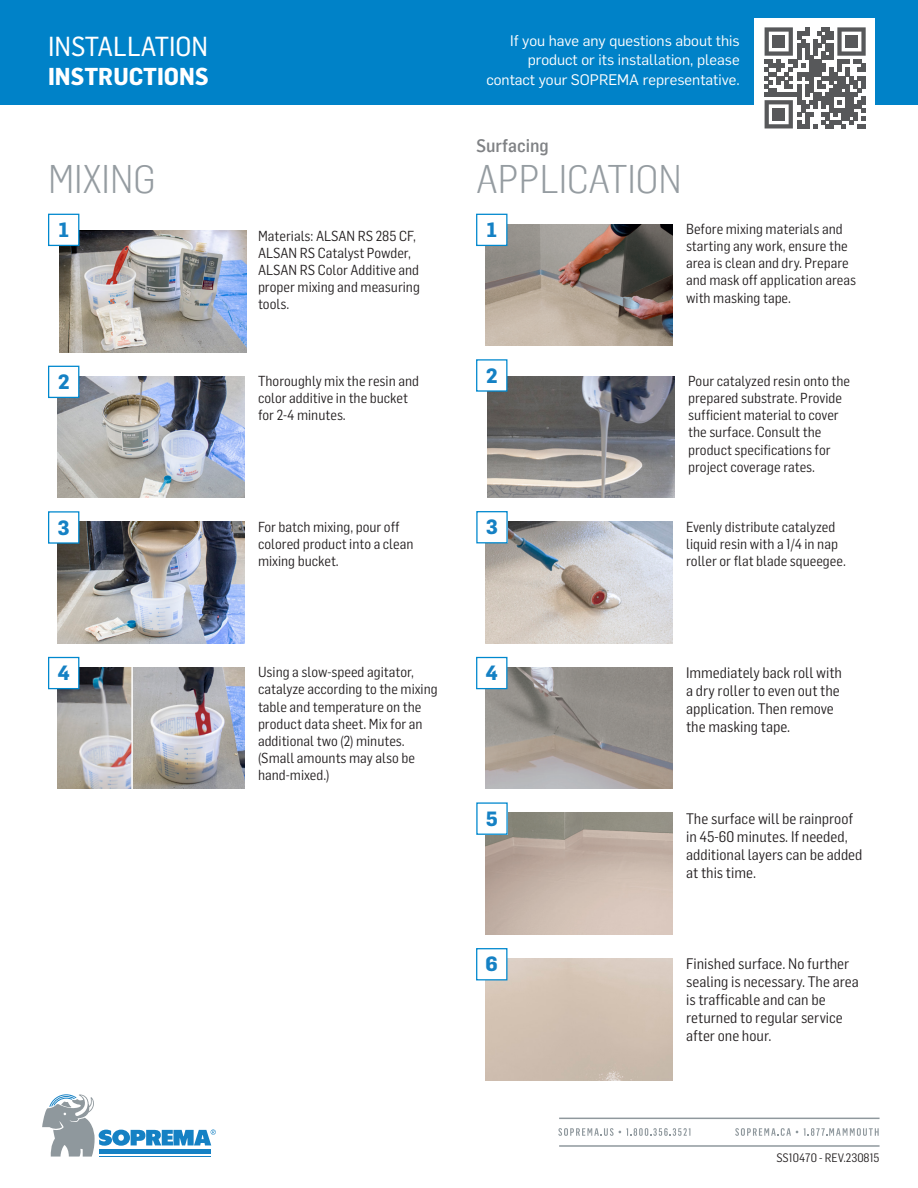
<style>
.page{position:relative;width:918px;height:1188px;background:#fff}
.page>*{position:absolute;margin:0;border:0;box-sizing:border-box;transform-origin:0 0}
.t1{font:300 39px "Flama Semicondensed";color:#959ca1}
.t2{font:27px "Flama Semicondensed Basic";color:#fff}
.t3{font:700 24px "Flama Semicondensed";color:#fff}
.t4{font:700 20.25px "Flama";color:#1581c4}
.Tabellenlegende{font:500 18px "Flama Semicondensed";color:#808285}
.Paragraph_Style_1{font:15px/18px "Flama Semicondensed";color:#231f20}
.t5{font:15px/19.5px "Flama";color:#fff;text-align:right}
.Paragraph_Style_1-2{font:14.25px/17.1px "Flama Semicondensed";color:#231f20}
.t6{font:12px "Flama Semicondensed";color:#231f20}
</style>
<div class="page">
<svg style="left:42px;top:1094px;width:174px;height:63px"></svg>
<hr style="left:559px;top:1118px;width:321px;height:1px;background:#8f989d">
<hr style="left:559px;top:1145px;width:321px;height:2px;background:#8f989d">
<svg style="left:558px;top:1128px;width:132px;height:8px"></svg>
<svg style="left:804px;top:1128px;width:75px;height:8px"></svg>
<svg style="left:735px;top:1128px;width:63px;height:8px"></svg>
<div style="left:0;top:0;width:918px;height:105px;background:#0082c8"></div>
<div style="left:754px;top:18px;width:121px;height:117px;background:#fff"></div>
<svg style="left:765px;top:27px;width:101px;height:102px"></svg>
<div style="left:773px;top:35px;width:12px;height:13px;background:#57585a"></div>
<div style="left:845px;top:35px;width:13px;height:13px;background:#57585a"></div>
<div style="left:773px;top:108px;width:12px;height:12px;background:#57585a"></div>
<img style="left:59px;top:230px;width:188px;height:122px">
<div style="left:49px;top:214px;width:30px;height:31px;background:#fff"></div>
<div style="left:48px;top:214px;width:31px;height:32px;border:1px solid #0088ce"></div>
<img style="left:57px;top:376px;width:188px;height:122px">
<div style="left:49px;top:366px;width:30px;height:31px;background:#fff"></div>
<div style="left:48px;top:366px;width:31px;height:32px;border:1px solid #0088ce"></div>
<img style="left:57px;top:522px;width:188px;height:121px">
<div style="left:49px;top:512px;width:30px;height:31px;background:#fff"></div>
<div style="left:48px;top:511px;width:31px;height:33px;border:1px solid #0088ce"></div>
<img style="left:485px;top:224px;width:188px;height:122px">
<div style="left:477px;top:214px;width:30px;height:31px;background:#fff"></div>
<div style="left:476px;top:214px;width:31px;height:32px;border:1px solid #0088ce"></div>
<img style="left:133px;top:667px;width:112px;height:122px">
<img style="left:487px;top:376px;width:188px;height:122px">
<div style="left:477px;top:360px;width:30px;height:31px;background:#fff"></div>
<div style="left:476px;top:359px;width:31px;height:33px;border:1px solid #0088ce"></div>
<img style="left:485px;top:522px;width:188px;height:121px">
<img style="left:485px;top:667px;width:188px;height:122px">
<div style="left:477px;top:658px;width:30px;height:31px;background:#fff"></div>
<div style="left:476px;top:657px;width:31px;height:32px;border:1px solid #0088ce"></div>
<div style="left:476px;top:948px;width:31px;height:32px;border:1px solid #0088ce"></div>
<img style="left:57px;top:667px;width:74px;height:122px">
<div style="left:49px;top:658px;width:30px;height:31px;background:#fff"></div>
<div style="left:48px;top:657px;width:31px;height:32px;border:1px solid #0088ce"></div>
<div style="left:477px;top:512px;width:30px;height:31px;background:#fff"></div>
<div style="left:476px;top:511px;width:32px;height:32px;border:1px solid #0088ce"></div>
<h2 class="t2" style="left:48px;top:29px;width:162px">INSTALLATION</h2>
<h3 class="t3" style="left:48px;top:61px;width:163px">INSTRUCTIONS</h3>
<p class="t1" style="left:48px;top:155px;width:109px">MIXING</p>
<p class="t4" style="left:58px;top:215px;width:12px">1</p>
<p class="Paragraph_Style_1-2" style="left:258px;top:226px;width:163px">Materials: ALSAN RS 285 CF,<br>ALSAN RS Catalyst Powder,<br>ALSAN RS Color Additive and proper mixing and measuring tools.</p>
<p class="t4" style="left:58px;top:367px;width:13px">2</p>
<p class="Paragraph_Style_1-2" style="left:258px;top:372px;width:162px">Thoroughly mix the resin and color additive in the bucket for 2-4 minutes.</p>
<p class="t4" style="left:58px;top:513px;width:14px">3</p>
<p class="Paragraph_Style_1-2" style="left:258px;top:518px;width:157px">For batch mixing, pour off colored product into a clean mixing bucket.</p>
<p class="t4" style="left:58px;top:658px;width:14px">4</p>
<p class="Paragraph_Style_1-2" style="left:258px;top:663px;width:181px">Using a slow-speed agitator, catalyze according to the mixing table and temperature on the product data sheet. Mix for an additional two (2) minutes. (Small amounts may also be hand-mixed.)</p>
<p class="t5" style="left:486px;top:30px;width:255px">If you have any questions about this product or its installation, please contact your SOPREMA representative.</p>
<p class="Tabellenlegende" style="left:476px;top:134px;width:74px">Surfacing</p>
<p class="t1" style="left:476px;top:155px;width:207px">APPLICATION</p>
<p class="t4" style="left:486px;top:215px;width:12px">1</p>
<p class="Paragraph_Style_1-2" style="left:686px;top:220px;width:172px">Before mixing materials and starting any work, ensure the area is clean and dry. Prepare and mask off application areas with masking tape.</p>
<p class="t4" style="left:486px;top:361px;width:13px">2</p>
<p class="t4" style="left:486px;top:513px;width:14px">3</p>
<p class="Paragraph_Style_1-2" style="left:688px;top:372px;width:163px">Pour catalyzed resin onto the prepared substrate. Provide sufficient material to cover the surface. Consult the product specifications for project coverage rates.</p>
<p class="Paragraph_Style_1-2" style="left:686px;top:518px;width:161px">Evenly distribute catalyzed liquid resin with a 1/4 in nap roller or flat blade squeegee.</p>
<p class="t4" style="left:486px;top:658px;width:14px">4</p>
<p class="Paragraph_Style_1" style="left:686px;top:663px;width:157px">Immediately back roll with a dry roller to even out the application. Then remove the masking tape.</p>
<p class="t4" style="left:486px;top:804px;width:14px">5</p>
<p class="Paragraph_Style_1" style="left:686px;top:809px;width:178px">The surface will be rainproof in 45-60 minutes. If needed, additional layers can be added at this time.</p>
<p class="t4" style="left:486px;top:950px;width:14px">6</p>
<p class="Paragraph_Style_1" style="left:686px;top:954px;width:174px">Finished surface. No further sealing is necessary. The area is trafficable and can be returned to regular service after one hour.</p>
<p class="t6" style="left:776px;top:1150px;width:105px">SS10470 - REV.230815</p>
</div>
